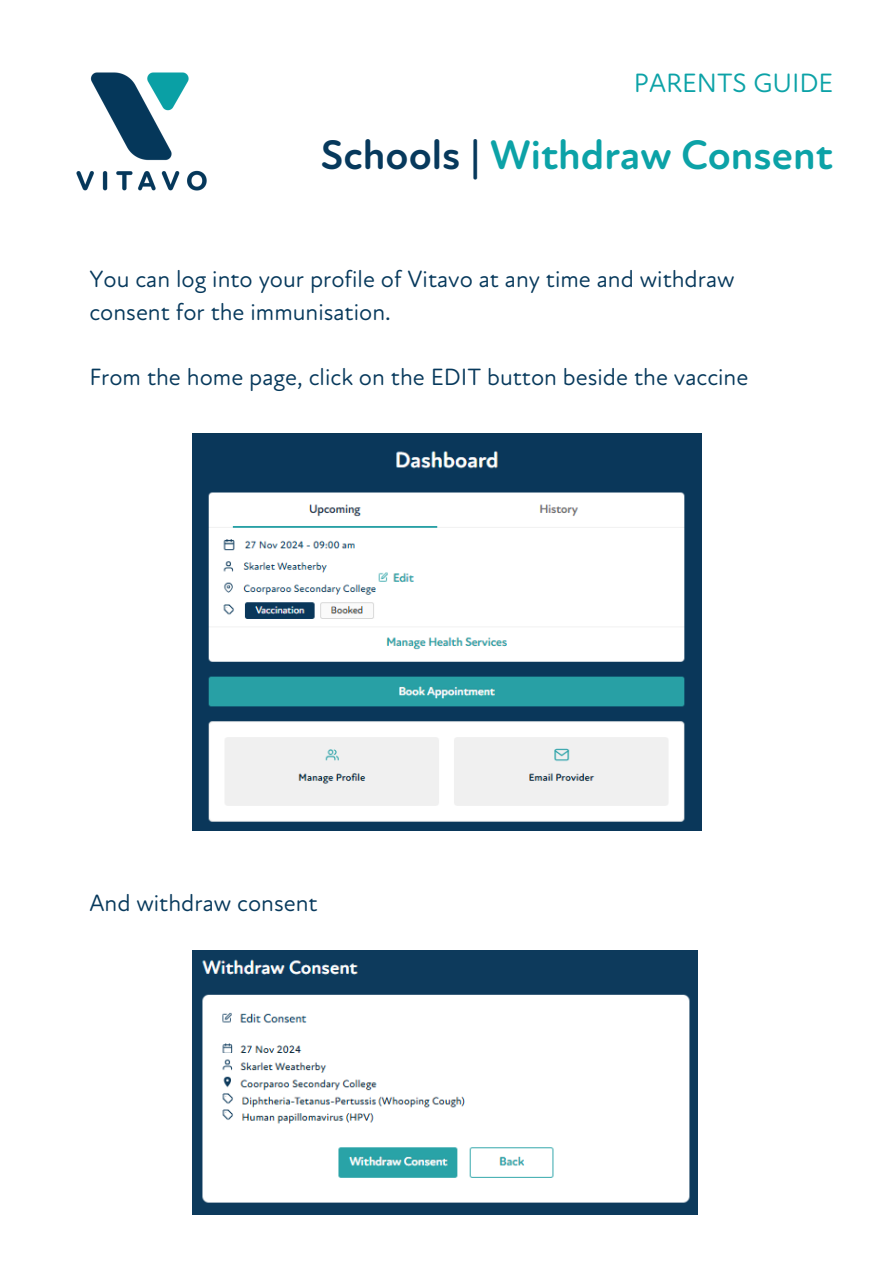
<style>
.page{position:relative;width:894px;height:1264px;background:#fff}
.page>*{position:absolute;margin:0;border:0;box-sizing:border-box;transform-origin:0 0}
.t1{font:700 42px "Atten Round New";color:#0ca2a7}
.t2{font:27px "Atten Round New";color:#0ca2a7}
.t3{font:24px/32.7px "Atten Round New";color:#07395c}
.s1{color:#07395c}
</style>
<div class="page">
<img style="left:76px;top:72px;width:131px;height:119px">
<img style="left:192px;top:433px;width:509px;height:397px">
<img style="left:192px;top:950px;width:505px;height:264px">
<h2 class="t2" style="left:633px;top:67px;width:201px">PARENTS GUIDE</h2>
<p class="t1" style="left:321px;top:130px;width:513px"><span class="s1">Schools |</span> Withdraw Consent</p>
<h1 class="t3" style="left:89px;top:263px;width:646px">You can log into your profile of Vitavo at any time and withdraw consent for the immunisation.</h1>
<p class="t3" style="left:89px;top:361px;width:660px">From the home page, click on the EDIT button beside the vaccine</p>
<p class="t3" style="left:89px;top:887px;width:230px">And withdraw consent</p>
</div>
